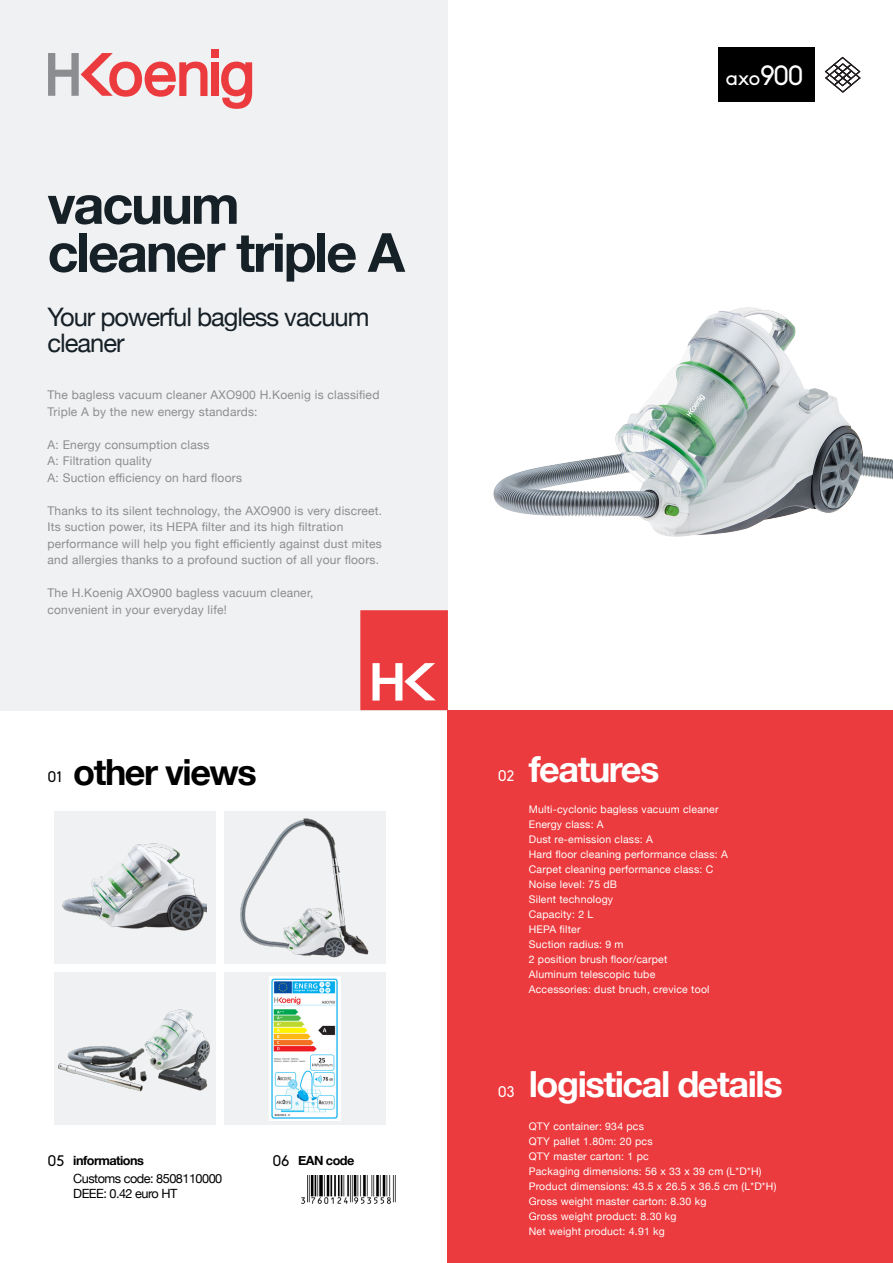
<style>
.page{position:relative;width:893px;height:1263px;background:#fff}
.page>*{position:absolute;margin:0;border:0;box-sizing:border-box;transform-origin:0 0}
.t1{font:700 54px/48px "Helvetica Neue";letter-spacing:-.04em;color:#162027}
.t2{font:700 36px "Helvetica Neue";letter-spacing:-.04em;color:#fff}
.t3{font:700 36px "Helvetica Neue";letter-spacing:-.04em;color:#000}
.t4{font:25.5px "Helvetica Neue";letter-spacing:-.04em;color:#162027}
.t5{font:21px "Biko";color:#fff}
.t6{font:15px "Biko";color:#000}
.t7{font:15px "Biko";color:#fff}
.t8{font:12.75px/18px "Helvetica Neue";letter-spacing:-.04em;color:#000}
.t9{font:700 12.75px "Helvetica Neue";letter-spacing:-.04em;color:#000}
.t10{font:12px/16.5px "Helvetica Neue";letter-spacing:.02em;color:#8b8d8f}
.t11{font:10.5px "Helvetica Neue";letter-spacing:.02em;color:#fff}
.s1{font-weight:700}
.s2{font-size:27px}
</style>
<div class="page">
<div style="left:0;top:0;width:448px;height:710px;background:#f0f1f2"></div>
<div style="left:448px;top:710px;width:445px;height:553px;background:#ec3b3e"></div>
<div style="left:211px;top:49px;width:7px;height:8px;background:#ec3b3e"></div>
<div style="left:211px;top:62px;width:7px;height:34px;background:#ec3b3e"></div>
<svg style="left:48px;top:53px;width:159px;height:44px"></svg>
<svg style="left:221px;top:62px;width:31px;height:47px"></svg>
<img style="left:493px;top:307px;width:400px;height:230px">
<div style="left:54px;top:811px;width:162px;height:152px;background:#f0f1f2"></div>
<img style="left:62px;top:843px;width:145px;height:88px">
<div style="left:54px;top:972px;width:162px;height:152px;background:#f0f1f2"></div>
<img style="left:58px;top:1009px;width:152px;height:83px">
<div style="left:224px;top:811px;width:162px;height:152px;background:#f0f1f2"></div>
<img style="left:240px;top:818px;width:129px;height:140px">
<div style="left:224px;top:972px;width:162px;height:152px;background:#f0f1f2"></div>
<svg style="left:360px;top:610px;width:88px;height:100px;background:#ee5355"></svg>
<img style="left:301px;top:1175px;width:95px;height:29px">
<img style="left:269px;top:976px;width:72px;height:144px">
<svg style="left:825px;top:57px;width:36px;height:36px"></svg>
<div style="left:719px;top:48px;width:96px;height:54px;background:#000"></div>
<p class="t1" style="left:48px;top:182px;width:359px">vacuum cleaner triple A</p>
<p class="t4" style="left:48px;top:299px;width:323px">Your powerful bagless vacuum</p>
<p class="t4" style="left:48px;top:324px;width:78px">cleaner</p>
<p class="t10" style="left:48px;top:387px;width:333px">The bagless vacuum cleaner AXO900 H.Koenig is classified<br>Triple A by the new energy standards:</p>
<p class="t10" style="left:48px;top:437px;width:163px">A: Energy consumption class</p>
<p class="t10" style="left:48px;top:453px;width:106px">A: Filtration quality</p>
<p class="t10" style="left:48px;top:470px;width:196px">A: Suction efficiency on hard floors</p>
<p class="t10" style="left:48px;top:503px;width:336px">Thanks to its silent technology, the AXO900 is very discreet.<br>Its suction power, its HEPA filter and its high filtration performance will help you fight efficiently against dust mites and allergies thanks to a profound suction of all your floors.</p>
<p class="t10" style="left:48px;top:585px;width:267px">The H.Koenig AXO900 bagless vacuum cleaner,</p>
<p class="t10" style="left:48px;top:602px;width:181px">convenient in your everyday life!</p>
<p class="t6" style="left:48px;top:769px;width:16px">01</p>
<p class="t3" style="left:73px;top:743px;width:185px">other views</p>
<p class="t6" style="left:48px;top:1152px;width:18px">05</p>
<p class="t6" style="left:272px;top:1152px;width:18px">06</p>
<p class="t8" style="left:73px;top:1152px;width:151px"><span class="s1">informations<br></span>Customs code: 8508110000</p>
<p class="t8" style="left:73px;top:1185px;width:106px">DEEE: 0.42 euro HT</p>
<p class="t9" style="left:298px;top:1150px;width:58px">EAN code</p>
<p class="t5" style="left:726px;top:66px;width:79px">axo<span class="s2">900</span></p>
<p class="t7" style="left:498px;top:768px;width:18px">02</p>
<p class="t2" style="left:529px;top:741px;width:132px">features</p>
<p class="t11" style="left:529px;top:802px;width:191px">Multi-cyclonic bagless vacuum cleaner</p>
<p class="t11" style="left:529px;top:817px;width:76px">Energy class: A</p>
<p class="t11" style="left:529px;top:832px;width:126px">Dust re-emission class: A</p>
<p class="t11" style="left:529px;top:847px;width:201px">Hard floor cleaning performance class: A</p>
<p class="t11" style="left:529px;top:862px;width:186px">Carpet cleaning performance class: C</p>
<p class="t11" style="left:529px;top:877px;width:90px">Noise level: 75 dB</p>
<p class="t11" style="left:529px;top:892px;width:86px">Silent technology</p>
<p class="t11" style="left:529px;top:907px;width:66px">Capacity: 2 L</p>
<p class="t11" style="left:529px;top:922px;width:53px">HEPA filter</p>
<p class="t11" style="left:529px;top:937px;width:96px">Suction radius: 9 m</p>
<p class="t11" style="left:529px;top:952px;width:140px">2 position brush floor/carpet</p>
<p class="t11" style="left:529px;top:967px;width:128px">Aluminum telescopic tube</p>
<p class="t11" style="left:529px;top:982px;width:182px">Accessories: dust bruch, crevice tool</p>
<p class="t7" style="left:498px;top:1083px;width:18px">03</p>
<p class="t2" style="left:529px;top:1055px;width:255px">logistical details</p>
<p class="t11" style="left:529px;top:1118px;width:117px">QTY container: 934 pcs</p>
<p class="t11" style="left:529px;top:1133px;width:125px">QTY pallet 1.80m: 20 pcs</p>
<p class="t11" style="left:529px;top:1148px;width:121px">QTY master carton: 1 pc</p>
<p class="t11" style="left:529px;top:1163px;width:234px">Packaging dimensions: 56 x 33 x 39 cm (L*D*H)</p>
<p class="t11" style="left:529px;top:1178px;width:249px">Product dimensions: 43.5 x 26.5 x 36.5 cm (L*D*H)</p>
<p class="t11" style="left:529px;top:1193px;width:179px">Gross weight master carton: 8.30 kg</p>
<p class="t11" style="left:529px;top:1208px;width:149px">Gross weight product: 8.30 kg</p>
<p class="t11" style="left:529px;top:1223px;width:138px">Net weight product: 4.91 kg</p>
</div>
